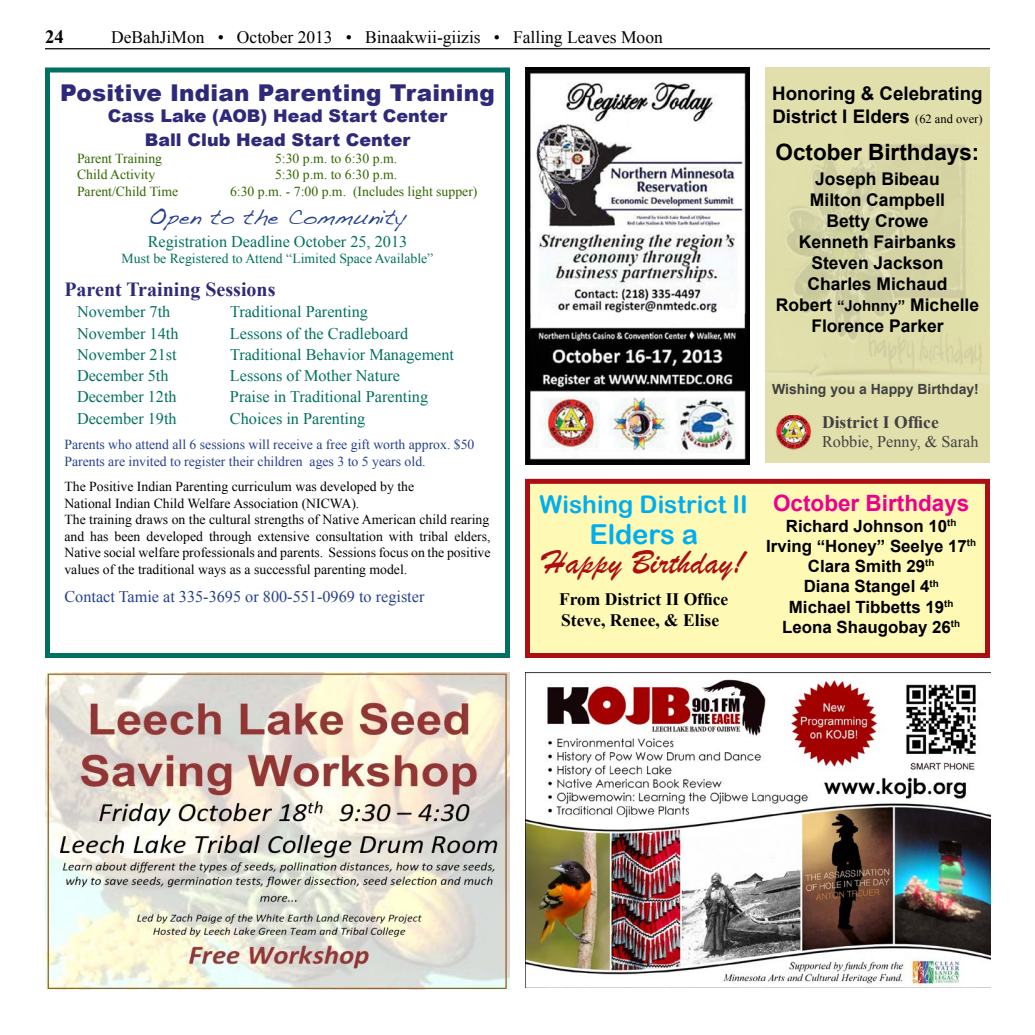
<style>
.page{position:relative;width:1035px;height:1035px;background:#fff}
.page>*{position:absolute;margin:0;border:0;box-sizing:border-box;transform-origin:0 0}
.t1{font:35px "Brush Script";color:#ab0f14}
.t2{font:27.5px "Arial Rounded MT Bold";color:#00aeef}
.t3{font:24.38px "Arial Rounded MT Bold";color:#00aeef}
.t4{font:900 23.12px "Arial";letter-spacing:.01em;color:#2e2a79}
.t5{font:700 22.5px "Arial";color:#000}
.t6{font:700 22.5px "Arial";color:#ec008c}
.t7{font:700 20px "Times New Roman";color:#2e2a79}
.t8{font:700 18.75px/22.5px "Arial";color:#000}
.t9{font:18.75px "Dakota";color:#25408f}
.t10{font:700 18.75px "Times New Roman";color:#000}
.t11{font:700 17.5px/21px "Arial";color:#000;text-align:center}
.t12{font:17.5px "Times New Roman";color:#000}
.t13{font:900 17.5px/24px "Arial";color:#2e2a79;text-align:center}
.t14{font:700 17.5px/21px "Times New Roman";color:#000}
.t15{font:700 17.5px "Times New Roman";color:#414042}
.t16{font:700 16.88px/20.2px "Arial";color:#000;text-align:center}
.t17{font:16.25px "Times New Roman";color:#007160}
.t18{font:16.25px "Times New Roman";color:#25408f}
.t19{font:16.25px "Times New Roman";color:#414042}
.t20{font:700 14px "Arial";color:#414042}
.t21{font:13.75px/16.5px "Times New Roman";color:#000}
.t22{font:13.75px/16.5px "Times New Roman";color:#25408f}
.t23{font:13.75px "Times New Roman";color:#360}
.t24{font:13.75px "Times New Roman";color:#007160}
.s1{font-family:"Times New Roman";font-weight:400;font-size:12.5px}
.s2{font-size:15px}
</style>
<div class="page">
<hr style="left:45px;top:48px;width:945px;height:1px;background:#000">
<img style="left:525px;top:673px;width:465px;height:315px">
<div style="left:765px;top:68px;width:225px;height:395px;background:#e1dfac"></div>
<img style="left:765px;top:144px;width:225px;height:244px">
<img style="left:776px;top:415px;width:34px;height:34px">
<div style="left:525px;top:479px;width:465px;height:179px;background:#fff9b6;border:5px solid #ab0f14"></div>
<img style="left:45px;top:672px;width:465px;height:318px">
<div style="left:45px;top:68px;width:465px;height:590px;border:5px solid #007160"></div>
<img style="left:525px;top:68px;width:225px;height:397px">
<h3 class="t10" style="left:45px;top:23px;width:20px">24</h3>
<p class="t12" style="left:111px;top:25px;width:553px">DeBahJiMon • October 2013 • Binaakwii-giizis • Falling Leaves Moon</p>
<h3 class="t4" style="left:60px;top:76px;width:436px">Positive Indian Parenting Training</h3>
<p class="t13" style="left:108px;top:103px;width:341px">Cass Lake (AOB) Head Start Center<br>Ball Club Head Start Center</p>
<p class="t23" style="left:77px;top:149px;width:87px">Parent Training</p>
<p class="t23" style="left:275px;top:149px;width:124px">5:30 p.m. to 6:30 p.m.</p>
<p class="t23" style="left:77px;top:165px;width:80px">Child Activity</p>
<p class="t23" style="left:275px;top:165px;width:124px">5:30 p.m. to 6:30 p.m.</p>
<p class="t23" style="left:77px;top:182px;width:103px">Parent/Child Time</p>
<p class="t23" style="left:230px;top:182px;width:249px">6:30 p.m. - 7:00 p.m. (Includes light supper)</p>
<h3 class="t9" style="left:149px;top:205px;width:259px">Open to the Community</h3>
<p class="t17" style="left:148px;top:230px;width:261px">Registration Deadline October 25, 2013</p>
<p class="t24" style="left:122px;top:249px;width:313px">Must be Registered to Attend “Limited Space Available”</p>
<h3 class="t7" style="left:64px;top:276px;width:213px">Parent Training Sessions</h3>
<p class="t17" style="left:77px;top:301px;width:121px">November 7th T</p>
<p class="t17" style="left:239px;top:301px;width:130px">raditional Parenting</p>
<p class="t17" style="left:77px;top:322px;width:103px">November 14th</p>
<p class="t17" style="left:230px;top:322px;width:180px">Lessons of the Cradleboard</p>
<p class="t17" style="left:77px;top:344px;width:125px">November 21st T</p>
<p class="t17" style="left:239px;top:344px;width:216px">raditional Behavior Management</p>
<p class="t17" style="left:77px;top:365px;width:93px">December 5th</p>
<p class="t17" style="left:230px;top:365px;width:172px">Lessons of Mother Nature</p>
<p class="t17" style="left:77px;top:386px;width:101px">December 12th</p>
<p class="t17" style="left:230px;top:386px;width:200px">Praise in Traditional Parenting</p>
<p class="t17" style="left:77px;top:407px;width:101px">December 19th</p>
<p class="t17" style="left:230px;top:407px;width:137px">Choices in Parenting</p>
<p class="t22" style="left:64px;top:436px;width:412px">Parents who attend all 6 sessions will receive a free gift worth approx. $50<br>Parents are invited to register their children ages 3 to 5 years old.</p>
<p class="t21" style="left:64px;top:478px;width:428px">The Positive Indian Parenting curriculum was developed by the<br>National Indian Child Welfare Association (NICWA).<br>The training draws on the cultural strengths of Native American child rearing and has been developed through extensive consultation with tribal elders, Native social welfare professionals and parents. Sessions focus on the positive values of the traditional ways as a successful parenting model.</p>
<p class="t18" style="left:64px;top:586px;width:362px">Contact Tamie at 335-3695 or 800-551-0969 to register</p>
<h3 class="t3" style="left:540px;top:490px;width:210px">Wishing District II</h3>
<h2 class="t2" style="left:589px;top:518px;width:110px">Elders a</h2>
<h1 class="t1" style="left:543px;top:541px;width:203px">Happy Birthday!</h1>
<p class="t14" style="left:559px;top:588px;width:171px">From District II Office<br>Steve, Renee, &amp; Elise</p>
<h3 class="t8" style="left:772px;top:83px;width:212px">Honoring &amp; Celebrating<br>District I Elders <span class="s1">(62 and over)</span></h3>
<h3 class="t5" style="left:776px;top:137px;width:205px">October Birthdays:</h3>
<p class="t11" style="left:776px;top:169px;width:205px">Joseph Bibeau<br>Milton Campbell<br>Betty Crowe<br>Kenneth Fairbanks<br>Steven Jackson<br>Charles Michaud<br>Robert <span class="s2">“Johnny”</span> Michelle<br>Florence Parker</p>
<p class="t20" style="left:772px;top:380px;width:208px">Wishing you a Happy Birthday!</p>
<p class="t15" style="left:822px;top:410px;width:118px">District I Office</p>
<p class="t19" style="left:822px;top:431px;width:158px">Robbie, Penny, &amp; Sarah</p>
<h3 class="t6" style="left:773px;top:488px;width:198px">October Birthdays</h3>
<p class="t16" style="left:766px;top:516px;width:211px">Richard Johnson 10<sup>th<br></sup>Irving “Honey” Seelye 17<sup>th<br></sup>Clara Smith 29<sup>th<br></sup>Diana Stangel 4<sup>th<br></sup>Michael Tibbetts 19<sup>th<br></sup>Leona Shaugobay 26<sup>th</sup></p>
</div>
